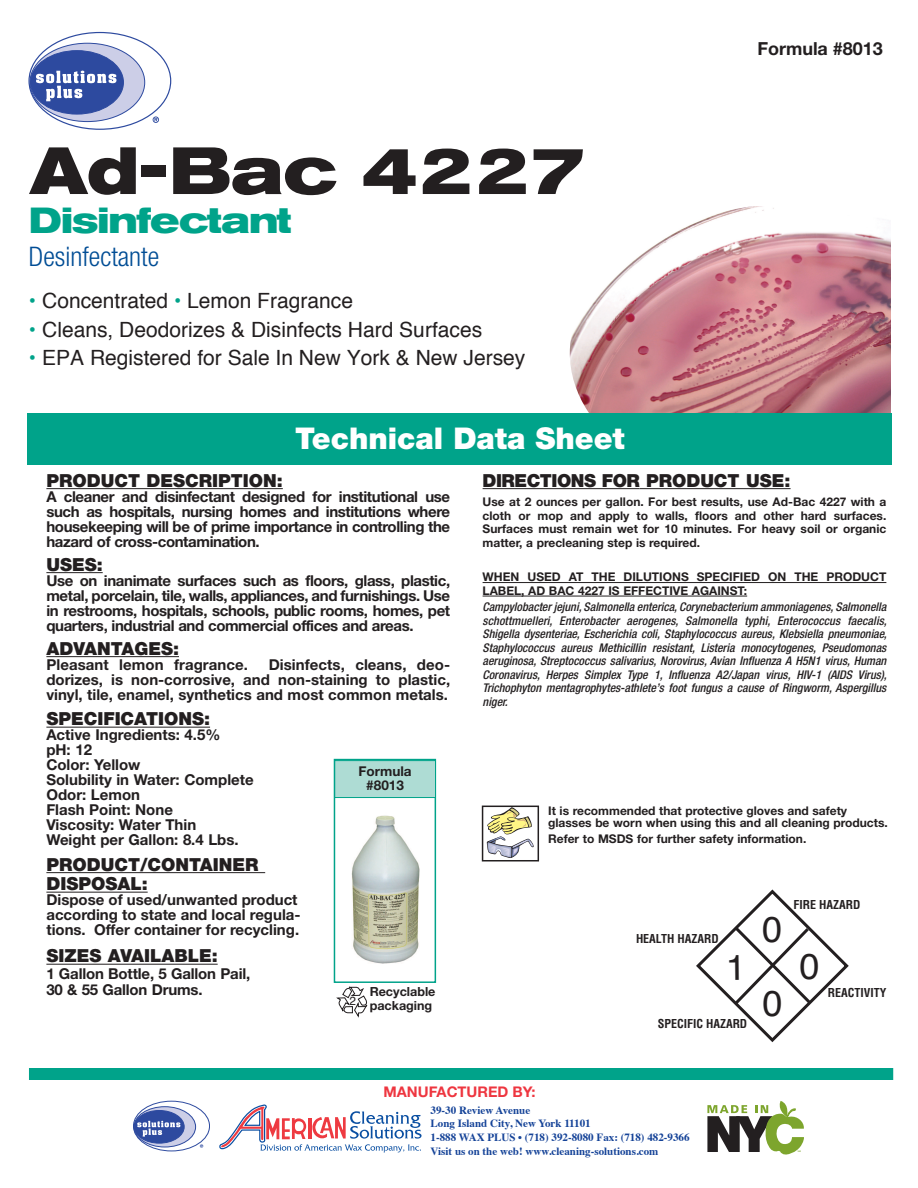
<style>
.page{position:relative;width:918px;height:1188px;background:#fff}
.page>*{position:absolute;margin:0;border:0;box-sizing:border-box;transform-origin:0 0}
.t1{font:700 expanded 66px "Akzidenz Grotesk BE";color:#231f20}
.t2{font:700 expanded 36px "Akzidenz Grotesk BE";letter-spacing:-.025em;color:#00a38a}
.t3{font:36px "Helvetica";color:#231f20}
.t4{font:900 30px "Helvetica Neue";color:#fff}
.t5{font:300 condensed 27px "Helvetica Neue";color:#014d95}
.t6{font:21px "Helvetica";color:#231f20}
.t7{font:900 18px/19.5px "Helvetica Neue";color:#231f20}
.t8{font:900 18px "Helvetica Neue";letter-spacing:-.025em;color:#231f20}
.t9{font:700 18px "Helvetica Neue";color:#231f20}
.t10{font:700 15px/15px "Helvetica Neue";color:#231f20;text-align:justify}
.t11{font:700 14.7px "Helvetica Neue";color:#ee3640}
.t12{font:700 13.5px/14.1px "Helvetica Neue";color:#231f20;text-align:center}
.t13{font:700 12.6px/13.6px "Helvetica Neue";color:#231f20}
.t14{font:italic 500 condensed 12px/13.5px "Helvetica Neue";color:#231f20;text-align:justify}
.t15{font:700 12px/13.5px "Helvetica Neue";color:#231f20}
.t16{font:700 condensed 12px "Helvetica";color:#231f20}
.t17{font:11.85px "Helvetica";color:#231f20}
.t18{font:700 10.95px/13.5px "Times";color:#154398}
.s1{color:#00a38a}
</style>
<div class="page">
<img style="left:570px;top:207px;width:321px;height:207px">
<hr style="left:46px;top:488px;width:237px;height:1px;background:#231f20">
<hr style="left:46px;top:572px;width:57px;height:1px;background:#231f20">
<hr style="left:46px;top:656px;width:133px;height:1px;background:#231f20">
<hr style="left:46px;top:727px;width:164px;height:1px;background:#231f20">
<hr style="left:46px;top:872px;width:219px;height:1px;background:#231f20">
<hr style="left:46px;top:892px;width:102px;height:1px;background:#231f20">
<hr style="left:46px;top:964px;width:172px;height:1px;background:#231f20">
<hr style="left:483px;top:488px;width:156px;height:1px;background:#231f20">
<hr style="left:639px;top:488px;width:152px;height:1px;background:#231f20">
<hr style="left:483px;top:582px;width:403px;height:1px;background:#231f20">
<hr style="left:483px;top:596px;width:264px;height:1px;background:#231f20">
<div style="left:29px;top:1068px;width:864px;height:12px;background:#00a38a"></div>
<div style="left:28px;top:414px;width:864px;height:51px;background:#00a38a"></div>
<svg style="left:487px;top:809px;width:47px;height:49px"></svg>
<div style="left:482px;top:806px;width:57px;height:55px;border:2px solid #231f20"></div>
<svg style="left:707px;top:1101px;width:97px;height:54px"></svg>
<svg style="left:134px;top:1101px;width:76px;height:50px"></svg>
<div style="left:133px;top:1101px;width:77px;height:50px;border:1px solid #2d4a9f;border-radius:50%"></div>
<svg style="left:134px;top:1107px;width:62px;height:40px"></svg>
<div style="left:134px;top:1106px;width:62px;height:41px;border:1px solid #2d4a9f;border-radius:50%"></div>
<div style="left:134px;top:1110px;width:50px;height:33px;background:#2d4a9f;border-radius:50%"></div>
<div style="left:134px;top:1110px;width:50px;height:33px;border:1px solid #2d4a9f;border-radius:50%"></div>
<svg style="left:137px;top:1121px;width:43px;height:16px"></svg>
<svg style="left:200px;top:1144px;width:3px;height:4px"></svg>
<svg style="left:219px;top:1105px;width:203px;height:47px"></svg>
<svg style="left:30px;top:43px;width:115px;height:79px;background:#b6bbdd"></svg>
<div style="left:31px;top:51px;width:92px;height:63px;background:#2d4a9f;border-radius:50%"></div>
<div style="left:30px;top:50px;width:94px;height:64px;border:1px solid #2d4a9f;border-radius:50%"></div>
<svg style="left:36px;top:71px;width:80px;height:30px"></svg>
<svg style="left:153px;top:116px;width:6px;height:7px"></svg>
<img style="left:351px;top:815px;width:69px;height:149px">
<div style="left:334px;top:759px;width:102px;height:224px;border:2px solid #00a38a"></div>
<div style="left:335px;top:761px;width:100px;height:36px;background:#aedcd4"></div>
<div style="left:334px;top:760px;width:102px;height:38px;border:1px solid #00a38a"></div>
<svg style="left:337px;top:987px;width:30px;height:30px"></svg>
<svg style="left:696px;top:889px;width:153px;height:154px"></svg>
<h1 class="t1" style="left:29px;top:147px;width:558px">Ad-Bac 4227</h1>
<h2 class="t2" style="left:29px;top:208px;width:264px">Disinfectant</h2>
<h3 class="t5" style="left:29px;top:247px;width:132px">Desinfectante</h3>
<h3 class="t6" style="left:29px;top:292px;width:326px"><span class="s1">•</span> Concentrated <span class="s1">•</span> Lemon Fragrance</h3>
<h3 class="t6" style="left:29px;top:320px;width:455px"><span class="s1">•</span> Cleans, Deodorizes &amp; Disinfects Hard Surfaces</h3>
<h3 class="t6" style="left:29px;top:349px;width:498px"><span class="s1">•</span> EPA Registered for Sale In New York &amp; New Jersey</h3>
<h3 class="t4" style="left:295px;top:428px;width:331px">Technical Data Sheet</h3>
<p class="t9" style="left:757px;top:42px;width:127px">Formula #8013</p>
<p class="t7" style="left:46px;top:472px;width:238px">PRODUCT DESCRIPTION:</p>
<p class="t10" style="left:46px;top:490px;width:405px">A cleaner and disinfectant designed for institutional use such as hospitals, nursing homes and institutions where housekeeping will be of prime importance in controlling the hazard of cross-contamination.</p>
<p class="t7" style="left:46px;top:556px;width:58px">USES:</p>
<p class="t10" style="left:46px;top:574px;width:405px">Use on inanimate surfaces such as floors, glass, plastic, metal, porcelain, tile, walls, appliances, and furnishings. Use in restrooms, hospitals, schools, public rooms, homes, pet quarters, industrial and commercial offices and areas.</p>
<p class="t7" style="left:46px;top:640px;width:134px">ADVANTAGES:</p>
<p class="t10" style="left:46px;top:658px;width:203px">Pleasant lemon fragrance.</p>
<p class="t10" style="left:46px;top:658px;width:405px;text-indent:222px">Disinfects, cleans, deo&shy;dorizes, is non-corrosive, and non-staining to plastic, vinyl, tile, enamel, synthetics and most common metals.</p>
<p class="t7" style="left:46px;top:711px;width:165px">SPECIFICATIONS:</p>
<p class="t10" style="left:46px;top:729px;width:209px;text-align:left">Active Ingredients: 4.5%<br>pH: 12<br>Color: Yellow<br>Solubility in Water: Complete<br>Odor: Lemon<br>Flash Point: None<br>Viscosity: Water Thin<br>Weight per Gallon: 8.4 Lbs.</p>
<p class="t7" style="left:46px;top:856px;width:214px">PRODUCT/CONTAINER<br>DISPOSAL:</p>
<p class="t10" style="left:46px;top:894px;width:256px;text-align:left">Dispose of used/unwanted product according to state and local regula&shy;tions. Offer container for recycling.</p>
<p class="t7" style="left:46px;top:948px;width:173px">SIZES AVAILABLE:</p>
<p class="t10" style="left:46px;top:967px;width:205px;line-height:16.5px">1 Gallon Bottle, 5 Gallon Pail,<br>30 &amp; 55 Gallon Drums.</p>
<p class="t12" style="left:359px;top:765px;width:55px">Formula #8013</p>
<p class="t13" style="left:370px;top:986px;width:67px">Recyclable packaging</p>
<p class="t17" style="left:349px;top:996px;width:8px">2</p>
<p class="t8" style="left:483px;top:474px;width:309px">DIRECTIONS FOR PRODUCT USE:</p>
<p class="t15" style="left:483px;top:496px;width:405px;text-align:justify">Use at 2 ounces per gallon. For best results, use Ad-Bac 4227 with a cloth or mop and apply to walls, floors and other hard surfaces.<br>Surfaces must remain wet for 10 minutes. For heavy soil or organic matter, a precleaning step is required.</p>
<p class="t15" style="left:483px;top:571px;width:405px">WHEN USED AT THE DILUTIONS SPECIFIED ON THE PRODUCT<br>LABEL, AD BAC 4227 IS EFFECTIVE AGAINST:</p>
<p class="t14" style="left:483px;top:601px;width:406px">Campylobacter jejuni, Salmonella enterica, Corynebacterium ammoniagenes, Salmonella schottmuelleri, Enterobacter aerogenes, Salmonella typhi, Enterococcus faecalis, Shigella dysenteriae, Escherichia coli, Staphylococcus aureus, Klebsiella pneumoniae, Staphylococcus aureus Methicillin resistant, Listeria monocytogenes, Pseudomonas aeruginosa, Streptococcus salivarius, Norovirus, Avian Influenza A H5N1 virus, Human Coronavirus, Herpes Simplex Type 1, Influenza A2/Japan virus, HIV-1 (AIDS Virus), Trichophyton mentagrophytes-athlete’s foot fungus a cause of Ringworm, Aspergillus niger.</p>
<p class="t15" style="left:548px;top:806px;width:341px;line-height:12px">It is recommended that protective gloves and safety glasses be worn when using this and all cleaning products.</p>
<p class="t15" style="left:548px;top:833px;width:260px">Refer to MSDS for further safety information.</p>
<p class="t16" style="left:636px;top:932px;width:84px">HEALTH HAZARD</p>
<p class="t16" style="left:658px;top:1016px;width:91px">SPECIFIC HAZARD</p>
<h2 class="t3" style="left:762px;top:914px;width:22px">0</h2>
<h2 class="t3" style="left:762px;top:989px;width:22px">0</h2>
<p class="t16" style="left:794px;top:898px;width:68px">FIRE HAZARD</p>
<h2 class="t3" style="left:800px;top:952px;width:22px">0</h2>
<p class="t16" style="left:828px;top:986px;width:60px">REACTIVITY</p>
<p class="t11" style="left:384px;top:1086px;width:153px">MANUFACTURED BY:</p>
<p class="t18" style="left:431px;top:1104px;width:261px">39-30 Review Avenue<br>Long Island City, New York 11101<br>1-888 WAX PLUS • (718) 392-8080 Fax: (718) 482-9366<br>Visit us on the web! www.cleaning-solutions.com</p>
</div>
